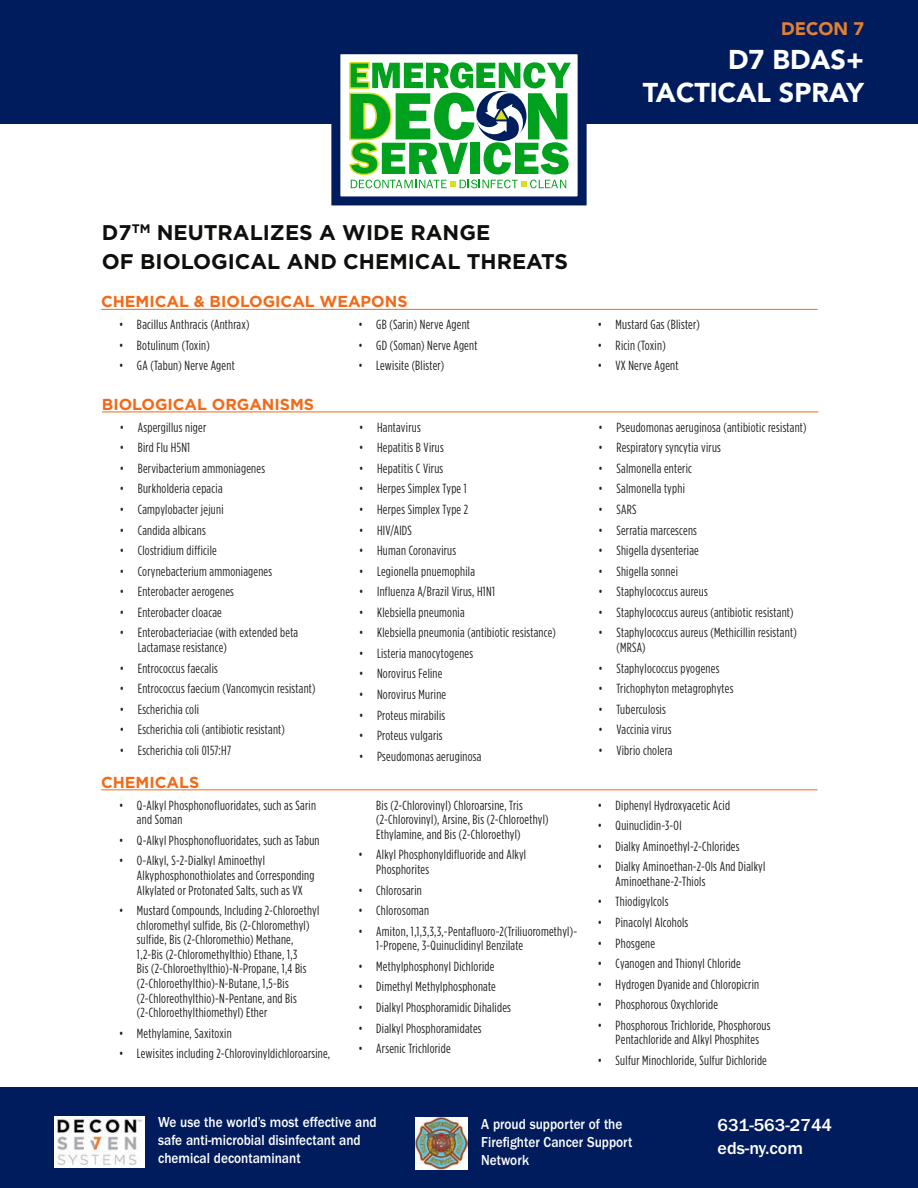
<style>
.page{position:relative;width:918px;height:1188px;background:#fff}
.page>*{position:absolute;margin:0;border:0;box-sizing:border-box;transform-origin:0 0}
.t1{font:900 27px/32.4px "Avenir";color:#fff;text-align:right}
.t2{font:700 21.3px/29.2px "Gotham";color:#100f0d}
.t3{font:500 18px/22.5px "Franklin Gothic";color:#fff}
.t4{font:900 18px "Avenir";color:#e28036}
.t5{font:700 15.9px "Gotham";color:#f36917}
.t6{font:500 15px/18px "Franklin Gothic";color:#fff;scale:.89 1}
.t7{font:13.2px/14.5px "Gotham Condensed";letter-spacing:.02em;color:#21201f}
.t8{font:13.2px/14.5px "Gotham Condensed";letter-spacing:.02em;color:#232323}
</style>
<div class="page">
<div style="left:0;top:0;width:918px;height:123px;background:#001c5c"></div>
<div style="left:0;top:1087px;width:918px;height:101px;background:#001c5c"></div>
<img style="left:54px;top:1117px;width:90px;height:50px">
<img style="left:415px;top:1118px;width:52px;height:51px">
<hr style="left:101px;top:309px;width:717px;height:1px;background:#f36917">
<hr style="left:101px;top:790px;width:717px;height:1px;background:#f36917">
<hr style="left:102px;top:412px;width:716px;height:1px;background:#f36917">
<div style="left:336px;top:50px;width:246px;height:151px;background:#fff"></div>
<svg style="left:349px;top:62px;width:222px;height:126px"></svg>
<div style="left:331px;top:45px;width:256px;height:160px;border:9px solid #001c5c"></div>
<h3 class="t4" style="left:781px;top:18px;width:84px">DECON 7</h3>
<h1 class="t1" style="left:643px;top:44px;width:223px">D7 BDAS+<br>TACTICAL SPRAY</h1>
<h2 class="t2" style="left:102px;top:217px;width:468px">D7<sup>TM</sup> NEUTRALIZES A WIDE RANGE<br>OF BIOLOGICAL AND CHEMICAL THREATS</h2>
<p class="t5" style="left:101px;top:292px;width:308px">CHEMICAL &amp; BIOLOGICAL WEAPONS</p>
<p class="t7" style="left:119px;top:317px;width:132px">• Bacillus Anthracis (Anthrax)</p>
<p class="t7" style="left:119px;top:338px;width:92px">• Botulinum (Toxin)</p>
<p class="t7" style="left:119px;top:358px;width:117px">• GA (Tabun) Nerve Agent</p>
<p class="t7" style="left:358px;top:317px;width:113px">• GB (Sarin) Nerve Agent</p>
<p class="t7" style="left:358px;top:338px;width:121px">• GD (Soman) Nerve Agent</p>
<p class="t7" style="left:358px;top:358px;width:87px">• Lewisite (Blister)</p>
<p class="t5" style="left:102px;top:395px;width:214px">BIOLOGICAL ORGANISMS</p>
<p class="t8" style="left:120px;top:420px;width:88px">• Aspergillus niger</p>
<p class="t8" style="left:120px;top:440px;width:72px">• Bird Flu H5N1</p>
<p class="t8" style="left:120px;top:461px;width:147px">• Bervibacterium ammoniagenes</p>
<p class="t8" style="left:120px;top:481px;width:104px">• Burkholderia cepacia</p>
<p class="t8" style="left:120px;top:502px;width:105px">• Campylobacter jejuni</p>
<p class="t8" style="left:120px;top:522px;width:87px">• Candida albicans</p>
<p class="t8" style="left:120px;top:543px;width:98px">• Clostridium difficile</p>
<p class="t8" style="left:120px;top:564px;width:154px">• Corynebacterium ammoniagenes</p>
<p class="t8" style="left:120px;top:584px;width:116px">• Enterobacter aerogenes</p>
<p class="t8" style="left:120px;top:605px;width:104px">• Enterobacter cloacae</p>
<p class="t8" style="left:138px;top:625px;width:162px;text-indent:-18px">• Enterobacteriaciae (with extended beta<br>Lactamase resistance)</p>
<p class="t8" style="left:120px;top:660px;width:100px">• Entrococcus faecalis</p>
<p class="t8" style="left:120px;top:681px;width:197px">• Entrococcus faecium (Vancomycin resistant)</p>
<p class="t8" style="left:120px;top:702px;width:81px">• Escherichia coli</p>
<p class="t8" style="left:120px;top:722px;width:167px">• Escherichia coli (antibiotic resistant)</p>
<p class="t8" style="left:120px;top:743px;width:113px">• Escherichia coli 0157:H7</p>
<p class="t5" style="left:101px;top:773px;width:100px">CHEMICALS</p>
<p class="t7" style="left:137px;top:798px;width:181px;text-indent:-18px">• Q-Alkyl Phosphonofluoridates, such as Sarin and Soman</p>
<p class="t7" style="left:119px;top:833px;width:202px">• Q-Alkyl Phosphonofluoridates, such as Tabun</p>
<p class="t7" style="left:137px;top:853px;width:179px;text-indent:-18px">• O-Alkyl, S-2-Dialkyl Aminoethyl<br>Alkyphosphonothiolates and Corresponding<br>Alkylated or Protonated Salts, such as VX</p>
<p class="t7" style="left:137px;top:903px;width:184px;text-indent:-18px">• Mustard Compounds, Including 2-Chloroethyl chloromethyl sulfide, Bis (2-Chloromethyl) sulfide, Bis (2-Chloromethio) Methane, 1,2-Bis (2-Chloromethylthio) Ethane, 1,3<br>Bis (2-Chloroethylthio)-N-Propane, 1,4 Bis (2-Chloroethylthio)-N-Butane, 1,5-Bis (2-Chloreothylthio)-N-Pentane, and Bis (2-Chloroethylthiomethyl) Ether</p>
<p class="t7" style="left:119px;top:1026px;width:114px">• Methylamine, Saxitoxin</p>
<p class="t7" style="left:119px;top:1046px;width:213px">• Lewisites including 2-Chlorovinyldichloroarsine,</p>
<p class="t8" style="left:359px;top:420px;width:63px">• Hantavirus</p>
<p class="t8" style="left:359px;top:440px;width:86px">• Hepatitis B Virus</p>
<p class="t8" style="left:359px;top:461px;width:86px">• Hepatitis C Virus</p>
<p class="t8" style="left:359px;top:481px;width:109px">• Herpes Simplex Type 1</p>
<p class="t8" style="left:359px;top:502px;width:111px">• Herpes Simplex Type 2</p>
<p class="t8" style="left:359px;top:522px;width:54px">• HIV/AIDS</p>
<p class="t8" style="left:359px;top:543px;width:99px">• Human Coronavirus</p>
<p class="t8" style="left:359px;top:564px;width:117px">• Legionella pnuemophila</p>
<p class="t8" style="left:359px;top:584px;width:137px">• Influenza A/Brazil Virus, H1N1</p>
<p class="t8" style="left:359px;top:605px;width:107px">• Klebsiella pneumonia</p>
<p class="t8" style="left:359px;top:625px;width:198px">• Klebsiella pneumonia (antibiotic resistance)</p>
<p class="t8" style="left:359px;top:646px;width:115px">• Listeria manocytogenes</p>
<p class="t8" style="left:359px;top:666px;width:85px">• Norovirus Feline</p>
<p class="t8" style="left:359px;top:687px;width:89px">• Norovirus Murine</p>
<p class="t8" style="left:359px;top:708px;width:88px">• Proteus mirabilis</p>
<p class="t8" style="left:359px;top:728px;width:85px">• Proteus vulgaris</p>
<p class="t8" style="left:359px;top:749px;width:124px">• Pseudomonas aeruginosa</p>
<p class="t7" style="left:376px;top:798px;width:174px">Bis (2-Chlorovinyl) Chloroarsine, Tris (2-Chlorovinyl), Arsine, Bis (2-Chloroethyl)<br>Ethylamine, and Bis (2-Chloroethyl)</p>
<p class="t7" style="left:376px;top:847px;width:151px;text-indent:-18px">• Alkyl Phosphonyldifluoride and Alkyl<br>Phosphorites</p>
<p class="t7" style="left:358px;top:882px;width:65px">• Chlorosarin</p>
<p class="t7" style="left:358px;top:903px;width:72px">• Chlorosoman</p>
<p class="t7" style="left:376px;top:924px;width:202px;text-indent:-18px">• Amiton, 1,1,3,3,3,-Pentafluoro-2(Triliuoromethyl)-<br>1-Propene, 3-Quinuclidinyl Benzilate</p>
<p class="t7" style="left:358px;top:959px;width:138px">• Methylphosphonyl Dichloride</p>
<p class="t7" style="left:358px;top:979px;width:139px">• Dimethyl Methylphosphonate</p>
<p class="t7" style="left:358px;top:1000px;width:154px">• Dialkyl Phosphoramidic Dihalides</p>
<p class="t7" style="left:358px;top:1020px;width:125px">• Dialkyl Phosphoramidates</p>
<p class="t7" style="left:358px;top:1041px;width:94px">• Arsenic Trichloride</p>
<p class="t7" style="left:598px;top:317px;width:104px">• Mustard Gas (Blister)</p>
<p class="t7" style="left:598px;top:338px;width:69px">• Ricin (Toxin)</p>
<p class="t7" style="left:598px;top:358px;width:82px">• VX Nerve Agent</p>
<p class="t8" style="left:599px;top:420px;width:210px">• Pseudomonas aeruginosa (antibiotic resistant)</p>
<p class="t8" style="left:599px;top:440px;width:124px">• Respiratory syncytia virus</p>
<p class="t8" style="left:599px;top:461px;width:95px">• Salmonella enteric</p>
<p class="t8" style="left:599px;top:481px;width:88px">• Salmonella typhi</p>
<p class="t8" style="left:599px;top:502px;width:40px">• SARS</p>
<p class="t8" style="left:599px;top:522px;width:100px">• Serratia marcescens</p>
<p class="t8" style="left:599px;top:543px;width:102px">• Shigella dysenteriae</p>
<p class="t8" style="left:599px;top:564px;width:81px">• Shigella sonnei</p>
<p class="t8" style="left:599px;top:584px;width:111px">• Staphylococcus aureus</p>
<p class="t8" style="left:599px;top:605px;width:197px">• Staphylococcus aureus (antibiotic resistant)</p>
<p class="t8" style="left:616px;top:625px;width:182px;text-indent:-18px">• Staphylococcus aureus (Methicillin resistant) (MRSA)</p>
<p class="t8" style="left:599px;top:660px;width:122px">• Staphylococcus pyogenes</p>
<p class="t8" style="left:599px;top:681px;width:136px">• Trichophyton metagrophytes</p>
<p class="t8" style="left:599px;top:702px;width:69px">• Tuberculosis</p>
<p class="t8" style="left:599px;top:722px;width:74px">• Vaccinia virus</p>
<p class="t8" style="left:599px;top:743px;width:76px">• Vibrio cholera</p>
<p class="t7" style="left:598px;top:798px;width:134px">• Diphenyl Hydroxyacetic Acid</p>
<p class="t7" style="left:598px;top:818px;width:85px">• Quinuclidin-3-Ol</p>
<p class="t7" style="left:598px;top:839px;width:143px">• Dialky Aminoethyl-2-Chlorides</p>
<p class="t7" style="left:616px;top:859px;width:151px;text-indent:-18px">• Dialky Aminoethan-2-Ols And Dialkyl<br>Aminoethane-2-Thiols</p>
<p class="t7" style="left:598px;top:894px;width:72px">• Thiodigylcols</p>
<p class="t7" style="left:598px;top:915px;width:92px">• Pinacolyl Alcohols</p>
<p class="t7" style="left:598px;top:936px;width:59px">• Phosgene</p>
<p class="t7" style="left:598px;top:956px;width:145px">• Cyanogen and Thionyl Chloride</p>
<p class="t7" style="left:598px;top:977px;width:163px">• Hydrogen Dyanide and Chloropicrin</p>
<p class="t7" style="left:598px;top:997px;width:122px">• Phosphorous Oxychloride</p>
<p class="t7" style="left:598px;top:1018px;width:174px;text-align:center">• Phosphorous Trichloride, Phosphorous<br>Pentachloride and Alkyl Phosphites</p>
<p class="t7" style="left:598px;top:1053px;width:171px">• Sulfur Minochloride, Sulfur Dichloride</p>
<p class="t6" style="left:158px;top:1114px;width:247px">We use the world’s most effective and safe anti-microbial disinfectant and chemical decontaminant</p>
<p class="t6" style="left:481px;top:1115px;width:172px">A proud supporter of the<br>Firefighter Cancer Support<br>Network</p>
<h3 class="t3" style="left:718px;top:1114px;width:116px">631-563-2744 eds-ny.com</h3>
</div>
